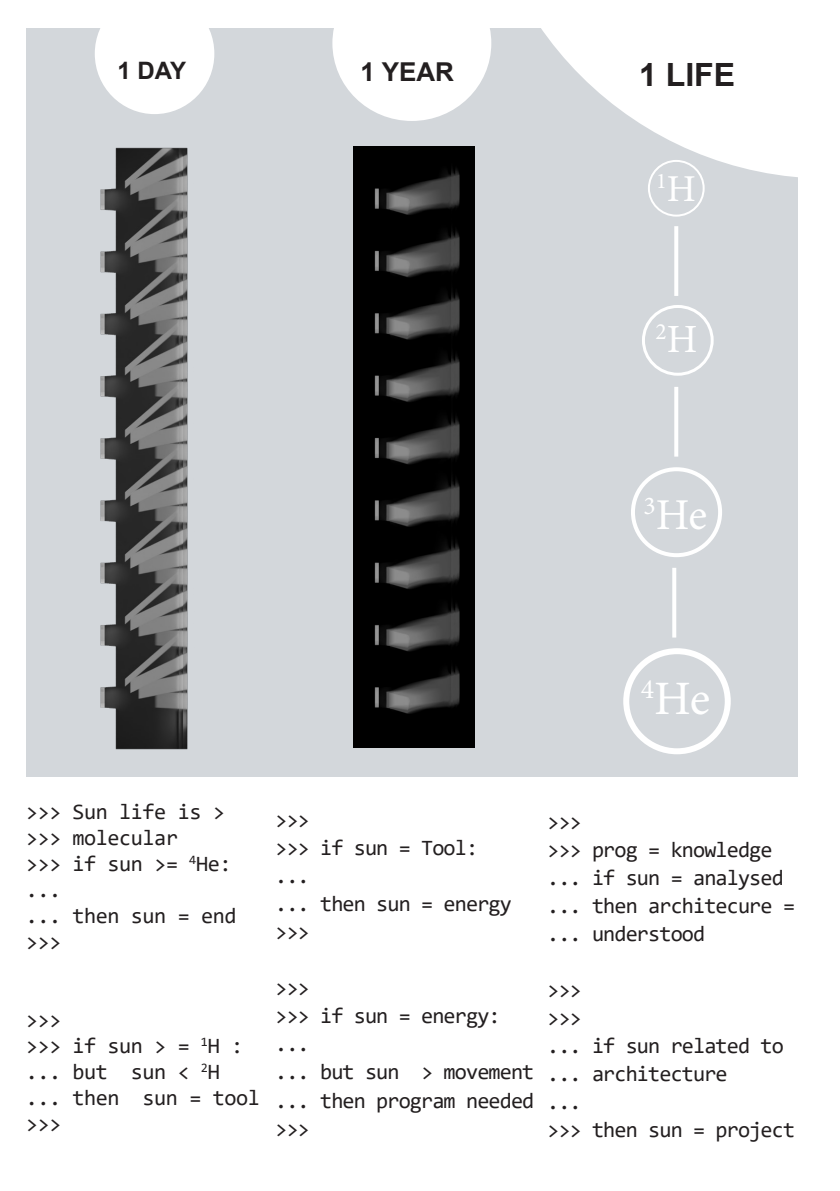
<style>
.page{position:relative;width:840px;height:1191px;background:#fff}
.page>*{position:absolute;margin:0;border:0;box-sizing:border-box;transform-origin:0 0}
.t1{font:48px "Minion Pro";color:#fff}
.t2{font:44px "Minion Pro";color:#fff}
.t3{font:700 32px "Arial";color:#231f20}
.t4{font:700 26px "Arial";color:#231f20}
.t5{font:700 24px "Arial";color:#231f20}
.t6{font:23.4px "Minion Pro";color:#fff}
.t7{font:22.2px "Minion Pro";color:#fff}
.t8{font:22px "Consolas";letter-spacing:-.04em;color:#231f20}
.t9{font:22px "Consolas";letter-spacing:-.02em;color:#231f20}
.s1{font-size:38px}
.s2{font-size:40px}
</style>
<div class="page">
<div style="left:26px;top:28px;width:771px;height:749px;background:#d3d7db"></div>
<img style="left:100px;top:147px;width:88px;height:603px">
<svg style="left:95px;top:28px;width:119px;height:86px"></svg>
<svg style="left:332px;top:28px;width:146px;height:93px;background:#f8f8f9"></svg>
<svg style="left:478px;top:28px;width:320px;height:151px;fill:#fff"></svg>
<svg style="left:674px;top:226px;width:4px;height:70px"></svg>
<svg style="left:674px;top:387px;width:4px;height:69px"></svg>
<svg style="left:672px;top:568px;width:4px;height:69px"></svg>
<div style="left:647px;top:160px;width:57px;height:57px;border:2px solid #fff;border-radius:50%"></div>
<div style="left:641px;top:305px;width:72px;height:71px;border:3px solid #fff;border-radius:50%"></div>
<div style="left:630px;top:467px;width:91px;height:90px;border:4px solid #fff;border-radius:50%"></div>
<div style="left:623px;top:648px;width:107px;height:106px;border:6px solid #fff;border-radius:50%"></div>
<img style="left:353px;top:147px;width:121px;height:600px">
<p class="t5" style="left:117px;top:55px;width:70px">1 DAY</p>
<p class="t3" style="left:638px;top:53px;width:98px">1 LIFE</p>
<p class="t4" style="left:360px;top:55px;width:95px">1 YEAR</p>
<p class="t7" style="left:655px;top:166px;width:41px">1<span class="s1">H</span></p>
<p class="t6" style="left:655px;top:316px;width:43px">2<span class="s2">H</span></p>
<p class="t2" style="left:643px;top:485px;width:65px"><sup>3</sup>He</p>
<p class="t1" style="left:640px;top:666px;width:71px"><sup>4</sup>He</p>
<p class="t9" style="left:26px;top:796px;width:200px">&gt;&gt;&gt; Sun life is &gt;</p>
<p class="t9" style="left:26px;top:822px;width:154px">&gt;&gt;&gt; molecular</p>
<p class="t8" style="left:26px;top:848px;width:207px">&gt;&gt;&gt; if sun &gt;= <sup>4</sup>He:</p>
<p class="t8" style="left:26px;top:874px;width:37px">...</p>
<p class="t9" style="left:26px;top:900px;width:212px">... then sun = end</p>
<p class="t8" style="left:26px;top:926px;width:37px">&gt;&gt;&gt;</p>
<p class="t8" style="left:26px;top:1004px;width:37px">&gt;&gt;&gt;</p>
<p class="t8" style="left:26px;top:1030px;width:219px">&gt;&gt;&gt; if sun &gt; = <sup>1</sup>H :</p>
<p class="t8" style="left:26px;top:1056px;width:195px">... but sun &lt; <sup>2</sup>H</p>
<p class="t9" style="left:26px;top:1082px;width:235px">... then sun = tool</p>
<p class="t8" style="left:26px;top:1108px;width:37px">&gt;&gt;&gt;</p>
<p class="t8" style="left:275px;top:805px;width:36px">&gt;&gt;&gt;</p>
<p class="t8" style="left:275px;top:833px;width:204px">&gt;&gt;&gt; if sun = Tool:</p>
<p class="t8" style="left:275px;top:861px;width:36px">...</p>
<p class="t8" style="left:275px;top:889px;width:238px">... then sun = energy</p>
<p class="t8" style="left:275px;top:917px;width:36px">&gt;&gt;&gt;</p>
<p class="t8" style="left:547px;top:806px;width:36px">&gt;&gt;&gt;</p>
<p class="t8" style="left:547px;top:834px;width:227px">&gt;&gt;&gt; prog = knowledge</p>
<p class="t8" style="left:547px;top:862px;width:238px">... if sun = analysed</p>
<p class="t8" style="left:547px;top:890px;width:249px">... then architecure =</p>
<p class="t8" style="left:547px;top:918px;width:159px">... understood</p>
<p class="t8" style="left:275px;top:973px;width:36px">&gt;&gt;&gt;</p>
<p class="t8" style="left:275px;top:1001px;width:227px">&gt;&gt;&gt; if sun = energy:</p>
<p class="t8" style="left:275px;top:1029px;width:36px">...</p>
<p class="t8" style="left:275px;top:1057px;width:260px">... but sun &gt; movement</p>
<p class="t8" style="left:275px;top:1085px;width:260px">... then program needed</p>
<p class="t8" style="left:275px;top:1113px;width:36px">&gt;&gt;&gt;</p>
<p class="t8" style="left:547px;top:974px;width:36px">&gt;&gt;&gt;</p>
<p class="t8" style="left:547px;top:1002px;width:36px">&gt;&gt;&gt;</p>
<p class="t8" style="left:547px;top:1030px;width:238px">... if sun related to</p>
<p class="t8" style="left:547px;top:1058px;width:182px">... architecture</p>
<p class="t8" style="left:547px;top:1086px;width:36px">...</p>
<p class="t8" style="left:547px;top:1114px;width:249px">&gt;&gt;&gt; then sun = project</p>
</div>
